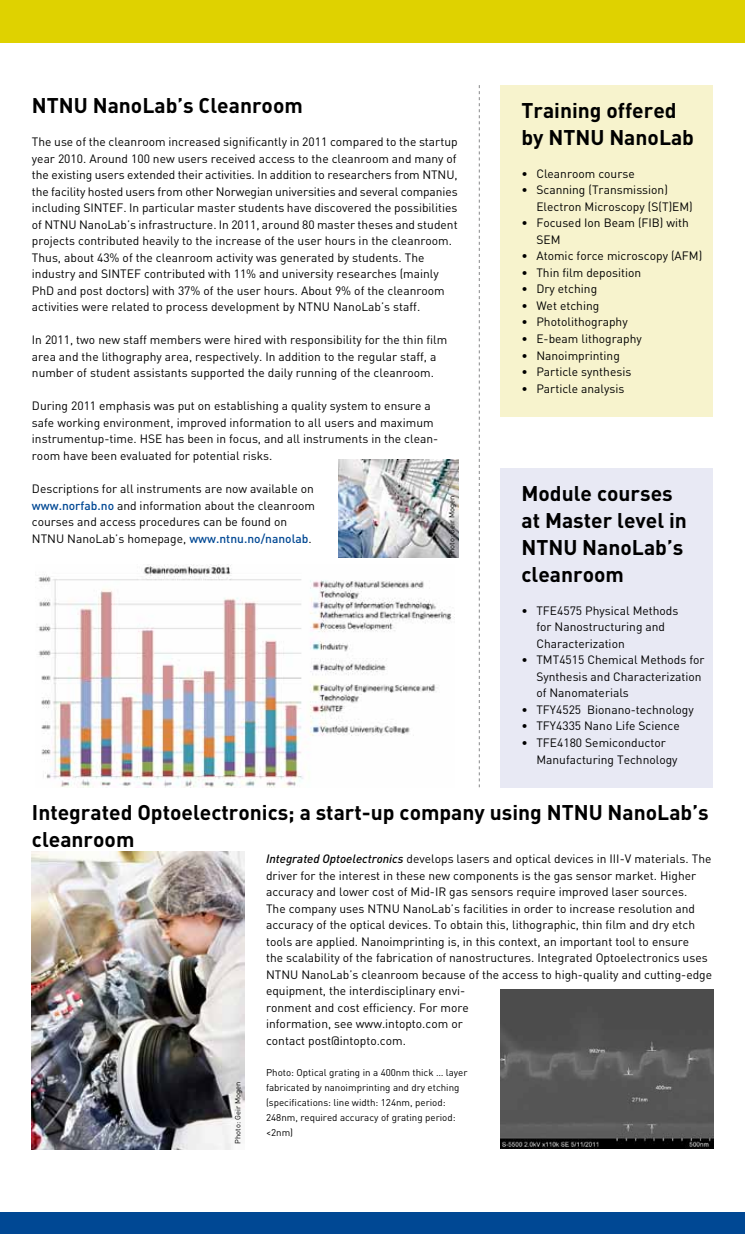
<style>
.page{position:relative;width:745px;height:1234px;background:#fff}
.page>*{position:absolute;margin:0;border:0;box-sizing:border-box;transform-origin:0 0}
.t1{font:700 21px/27px "DIN";color:#000}
.t2{font:12px/16.5px "DIN";color:#000}
.t3{font:9.75px/15px "DIN";color:#000}
.t4{font:7.5px "DIN";color:#000}
.s1{font-weight:500;color:#004894}
.s2{font-weight:500;font-style:italic}
</style>
<div class="page">
<svg style="left:478px;top:85px;width:1px;height:702px"></svg>
<div style="left:500px;top:85px;width:212px;height:332px;background:#f7f3cd"></div>
<div style="left:500px;top:468px;width:212px;height:319px;background:#e8e9f4"></div>
<div style="left:0;top:0;width:744px;height:43px;background:#dfd200"></div>
<div style="left:0;top:1212px;width:744px;height:21px;background:#004894"></div>
<img style="left:38px;top:564px;width:414px;height:223px">
<img style="left:338px;top:459px;width:120px;height:98px">
<img style="left:32px;top:851px;width:212px;height:298px">
<hr style="left:744px;top:1168px;width:1px;height:44px;background:#dfd200">
<img style="left:500px;top:989px;width:212px;height:159px">
<h1 class="t1" style="left:32px;top:91px;width:272px">NTNU NanoLab’s Cleanroom</h1>
<p class="t2" style="left:32px;top:133px;width:427px">The use of the cleanroom increased significantly in 2011 compared to the startup year 2010. Around 100 new users received access to the cleanroom and many of the existing users extended their activities. In addition to researchers from NTNU, the facility hosted users from other Norwegian universities and several companies including SINTEF. In particular master students have discovered the possibilities of NTNU NanoLab’s infrastructure. In 2011, around 80 master theses and student projects contributed heavily to the increase of the user hours in the cleanroom.<br>Thus, about 43% of the cleanroom activity was generated by students. The industry and SINTEF contributed with 11% and university researches (mainly PhD and post doctors) with 37% of the user hours. About 9% of the cleanroom activities were related to process development by NTNU NanoLab’s staff.</p>
<p class="t2" style="left:32px;top:331px;width:416px">In 2011, two new staff members were hired with responsibility for the thin film area and the lithography area, respectively. In addition to the regular staff, a number of student assistants supported the daily running of the cleanroom.</p>
<p class="t2" style="left:32px;top:397px;width:407px">During 2011 emphasis was put on establishing a quality system to ensure a safe working environment, improved information to all users and maximum instrumentup-time. HSE has been in focus, and all instruments in the clean&shy;room have been evaluated for potential risks.</p>
<p class="t2" style="left:32px;top:480px;width:284px">Descriptions for all instruments are now available on <span class="s1">www.norfab.no</span> and information about the cleanroom courses and access procedures can be found on NTNU NanoLab’s homepage, <span class="s1">www.ntnu.no/nanolab</span>.</p>
<p class="t4" style="left:446px;top:557px;width:63px;rotate:-90deg">Photo: Geir Mogen</p>
<h1 class="t1" style="left:521px;top:96px;width:174px">Training offered by NTNU NanoLab</h1>
<p class="t2" style="left:521px;top:165px;width:115px">• Cleanroom course</p>
<p class="t2" style="left:536px;top:181px;width:158px;text-indent:-15px">• Scanning (Transmission)<br>Electron Microscopy (S(T)EM)</p>
<p class="t2" style="left:536px;top:214px;width:154px;text-indent:-15px">• Focused Ion Beam (FIB) with<br>SEM</p>
<p class="t2" style="left:521px;top:247px;width:182px">• Atomic force microscopy (AFM)</p>
<p class="t2" style="left:521px;top:264px;width:121px">• Thin film deposition</p>
<p class="t2" style="left:521px;top:280px;width:77px">• Dry etching</p>
<p class="t2" style="left:521px;top:297px;width:79px">• Wet etching</p>
<p class="t2" style="left:521px;top:313px;width:108px">• Photolithography</p>
<p class="t2" style="left:521px;top:330px;width:122px">• E-beam lithography</p>
<p class="t2" style="left:521px;top:346px;width:100px">• Nanoimprinting</p>
<p class="t2" style="left:521px;top:363px;width:111px">• Particle synthesis</p>
<p class="t2" style="left:521px;top:379px;width:104px">• Particle analysis</p>
<h1 class="t1" style="left:521px;top:478px;width:167px">Module courses at Master level in<br>NTNU NanoLab’s cleanroom</h1>
<p class="t2" style="left:536px;top:602px;width:143px;text-indent:-15px">• TFE4575 Physical Methods for Nanostructuring and<br>Characterization</p>
<p class="t2" style="left:536px;top:651px;width:169px;text-indent:-15px">• TMT4515 Chemical Methods for<br>Synthesis and Characterization of Nanomaterials</p>
<p class="t2" style="left:521px;top:701px;width:174px">• TFY4525 Bionano-technology</p>
<p class="t2" style="left:521px;top:717px;width:160px">• TFY4335 Nano Life Science</p>
<p class="t2" style="left:536px;top:734px;width:143px;text-indent:-15px">• TFE4180 Semiconductor<br>Manufacturing Technology</p>
<h1 class="t1" style="left:32px;top:797px;width:677px">Integrated Optoelectronics; a start-up company using NTNU NanoLab’s cleanroom</h1>
<p class="t2" style="left:266px;top:850px;width:447px"><span class="s2">Integrated Optoelectronics</span> develops lasers and optical devices in III-V materials. The driver for the interest in these new components is the gas sensor market. Higher accuracy and lower cost of Mid-IR gas sensors require improved laser sources.<br>The company uses NTNU NanoLab’s facilities in order to increase resolution and accuracy of the optical devices. To obtain this, lithographic, thin film and dry etch tools are applied. Nanoimprinting is, in this context, an important tool to ensure<br>the scalability of the fabrication of nanostructures. Integrated Optoelectronics uses NTNU NanoLab’s cleanroom because of the access to high-quality and cutting-edge equipment, the interdisciplinary envi-<br>ronment and cost efficiency. For more<br>information, see www.intopto.com or<br>contact post@intopto.com.</p>
<p class="t3" style="left:266px;top:1064px;width:203px">Photo: Optical grating in a 400nm thick … layer fabricated by nanoimprinting and dry etching (specifications: line width: 124nm, period:<br>248nm, required accuracy of grating period: &lt;2nm)</p>
<p class="t4" style="left:233px;top:1143px;width:63px;rotate:-90deg">Photo: Geir Mogen</p>
</div>
